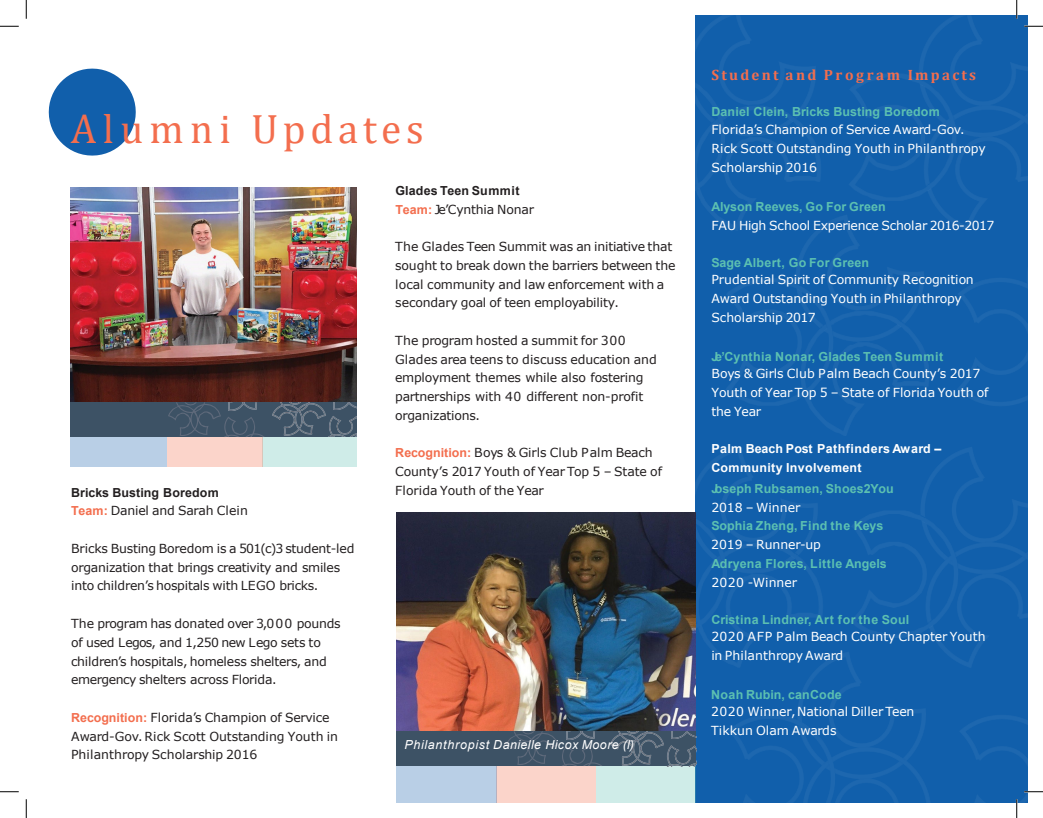
<style>
.page{position:relative;width:1043px;height:818px;background:#fff}
.page>*{position:absolute;margin:0;border:0;box-sizing:border-box;transform-origin:0 0}
.t1{font:41.25px "Cambria";letter-spacing:.115em;color:#f36e4e}
.t2{font:700 15px "Cambria";letter-spacing:.155em;color:#f36e4e}
.t3{font:12.5px/18.8px "Verdana";letter-spacing:-.015em;color:#231f20}
.t4{font:12.5px/18.8px "Verdana";letter-spacing:-.005em;color:#fff}
.t5{font:700 12.5px "Arial";letter-spacing:.01em;color:#5cc0b1}
.t6{font:700 12.5px/18.8px "Arial";letter-spacing:.01em;color:#231f20}
.t7{font:700 12.5px/18.8px "Arial";letter-spacing:.025em;color:#fff}
.t8{font:italic 12.5px "Arial";letter-spacing:.04em;color:#fff}
.s1{color:#f36e4e}
.s2{font-family:"Verdana";font-weight:400}
.s3{font-family:"Arial";font-weight:700;color:#f36e4e}
.s4{font-family:"Arial";font-weight:700;color:#5cc0b1}
</style>
<div class="page">
<img style="left:695px;top:15px;width:333px;height:421px">
<img style="left:695px;top:446px;width:333px;height:356px">
<svg style="left:49px;top:69px;width:87px;height:87px"></svg>
<img style="left:396px;top:512px;width:299px;height:219px">
<div style="left:596px;top:766px;width:99px;height:36px;background:#cfece8"></div>
<div style="left:497px;top:766px;width:99px;height:36px;background:#fbd4ca"></div>
<div style="left:396px;top:766px;width:100px;height:36px;background:#b9cfe6"></div>
<div style="left:396px;top:731px;width:300px;height:35px;background:#3d5265"></div>
<img style="left:610px;top:731px;width:86px;height:35px">
<svg style="left:506px;top:731px;width:96px;height:35px"></svg>
<img style="left:70px;top:187px;width:287px;height:215px">
<div style="left:262px;top:437px;width:95px;height:29px;background:#cfece8"></div>
<div style="left:167px;top:437px;width:95px;height:29px;background:#fbd4ca"></div>
<div style="left:70px;top:437px;width:96px;height:29px;background:#b9cfe6"></div>
<div style="left:70px;top:402px;width:287px;height:35px;background:#3d5265"></div>
<img style="left:273px;top:402px;width:84px;height:35px">
<svg style="left:168px;top:402px;width:96px;height:35px"></svg>
<svg style="left:1024px;top:25px;width:18px;height:2px"></svg>
<svg style="left:1024px;top:790px;width:18px;height:2px"></svg>
<svg style="left:1015px;top:0;width:2px;height:19px"></svg>
<svg style="left:1015px;top:799px;width:2px;height:19px"></svg>
<svg style="left:0;top:26px;width:19px;height:1px"></svg>
<svg style="left:0;top:791px;width:19px;height:1px"></svg>
<svg style="left:26px;top:0;width:1px;height:19px"></svg>
<svg style="left:26px;top:799px;width:1px;height:19px"></svg>
<p class="t1" style="left:71px;top:104px;width:354px">Alumni Updates</p>
<p class="t6" style="left:395px;top:181px;width:140px">Glades Teen Summit<br><span class="s1">Team:</span> <span class="s2">Je’Cynthia Nonar</span></p>
<p class="t6" style="left:71px;top:483px;width:178px">Bricks Busting Boredom<br><span class="s1">Team:</span> <span class="s2">Daniel and Sarah Clein</span></p>
<p class="t3" style="left:71px;top:539px;width:285px">Bricks Busting Boredom is a 501(c)3 student-led organization that brings creativity and smiles into children’s hospitals with LEGO bricks.</p>
<p class="t3" style="left:71px;top:614px;width:271px">The program has donated over 3,000 pounds of used Legos, and 1,250 new Lego sets to children’s hospitals, homeless shelters, and emergency shelters across Florida.</p>
<p class="t3" style="left:71px;top:707px;width:268px"><span class="s3">Recognition:</span> Florida’s Champion of Service<br>Award-Gov.Rick Scott Outstanding Youth in<br>Philanthropy Scholarship 2016</p>
<p class="t3" style="left:395px;top:237px;width:282px">The Glades Teen Summit was an initiative that sought to break down the barriers between the local community and law enforcement with a secondary goal of teen employability.</p>
<p class="t3" style="left:395px;top:331px;width:263px">The program hosted a summit for 300<br>Glades area teens to discuss education and employment themes while also fostering partnerships with 40 different non-profit organizations.</p>
<p class="t3" style="left:395px;top:443px;width:268px"><span class="s3">Recognition:</span> Boys &amp; Girls Club Palm Beach<br>County’s 2017 Youth of Year Top 5 – State of<br>Florida Youth of the Year</p>
<p class="t8" style="left:404px;top:737px;width:231px">Philanthropist Danielle Hicox Moore (l)</p>
<p class="t2" style="left:711px;top:64px;width:266px">Student and Program Impacts</p>
<p class="t4" style="left:711px;top:101px;width:276px"><span class="s4">Daniel Clein, Bricks Busting Boredom </span>Florida’s Champion of Service Award-Gov.<br>Rick Scott Outstanding Youth in Philanthropy Scholarship 2016</p>
<p class="t5" style="left:711px;top:198px;width:176px">Alyson Reeves, Go For Green</p>
<p class="t4" style="left:711px;top:216px;width:284px">FAU High School Experience Scholar 2016-2017</p>
<p class="t5" style="left:711px;top:254px;width:159px">Sage Albert, Go For Green</p>
<p class="t4" style="left:711px;top:270px;width:264px">Prudential Spirit of Community Recognition<br>Award Outstanding Youth in Philanthropy<br>Scholarship 2017</p>
<p class="t5" style="left:711px;top:348px;width:233px">Je’Cynthia Nonar, Glades Teen Summit</p>
<p class="t4" style="left:711px;top:364px;width:279px">Boys &amp; Girls Club Palm Beach County’s 2017<br>Youth of Year Top 5 – State of Florida Youth of the Year</p>
<p class="t7" style="left:711px;top:439px;width:232px">Palm Beach Post Pathfinders Award –<br>Community Involvement</p>
<p class="t5" style="left:711px;top:479px;width:184px">Joseph Rubsamen, Shoes2You</p>
<p class="t4" style="left:711px;top:497px;width:91px">2018 – Winner</p>
<p class="t5" style="left:711px;top:517px;width:173px">Sophia Zheng, Find the Keys</p>
<p class="t4" style="left:711px;top:535px;width:111px">2019 – Runner-up</p>
<p class="t5" style="left:711px;top:554px;width:177px">Adryena Flores, Little Angels</p>
<p class="t4" style="left:711px;top:572px;width:87px">2020 -Winner</p>
<p class="t5" style="left:711px;top:610px;width:199px">Cristina Lindner, Art for the Soul</p>
<p class="t4" style="left:711px;top:626px;width:276px">2020 AFP Palm Beach County Chapter Youth in PhilanthropyAward</p>
<p class="t5" style="left:711px;top:685px;width:132px">Noah Rubin, canCode</p>
<p class="t4" style="left:711px;top:701px;width:204px">2020 Winner,National Diller Teen<br>Tikkun Olam Awards</p>
</div>
